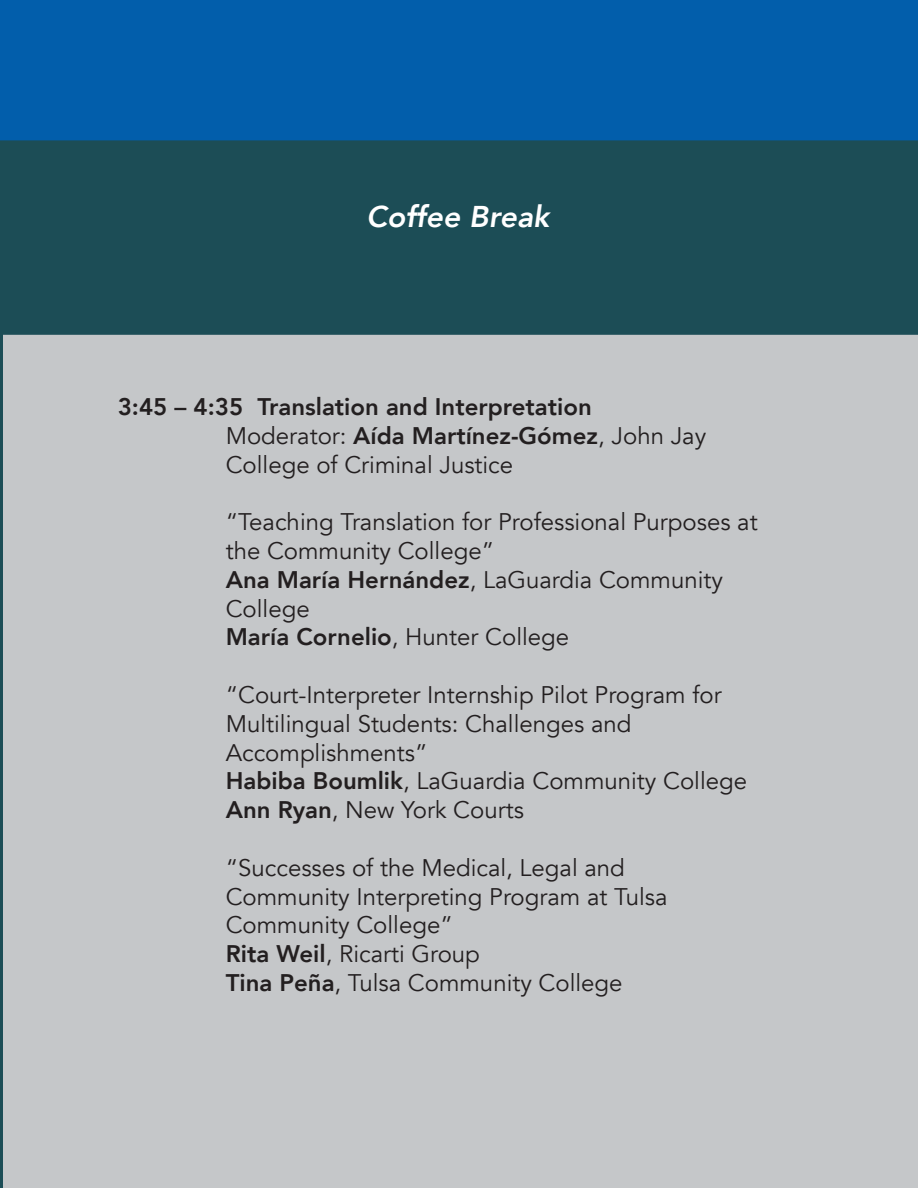
<style>
.page{position:relative;width:918px;height:1188px;background:#fff}
.page>*{position:absolute;margin:0;border:0;box-sizing:border-box;transform-origin:0 0}
.t1{font:italic 800 30px "Avenir";color:#fff}
.t2{font:24px/28.8px "Avenir";color:#231f20}
.t3{font:800 24px "Avenir";color:#231f20}
.s1{font-weight:800}
</style>
<div class="page">
<div style="left:0;top:140px;width:918px;height:1048px;background:#1c4d56"></div>
<div style="left:0;top:0;width:918px;height:140px;background:#025eab"></div>
<div style="left:3px;top:335px;width:915px;height:853px;background:#c5c7c9"></div>
<p class="t1" style="left:367px;top:199px;width:184px">Coffee Break</p>
<p class="t3" style="left:118px;top:388px;width:476px">3:45 – 4:35 Translation and Interpretation</p>
<p class="t2" style="left:226px;top:422px;width:482px">Moderator: <span class="s1">Aída Martínez-Gómez</span>, John Jay</p>
<p class="t2" style="left:226px;top:450px;width:289px">College of Criminal Justice</p>
<p class="t2" style="left:226px;top:508px;width:533px">“Teaching Translation for Professional Purposes at the Community College”</p>
<p class="t2" style="left:226px;top:566px;width:499px"><span class="s1">Ana María Hernández</span>, LaGuardia Community<br>College</p>
<p class="t2" style="left:226px;top:623px;width:345px"><span class="s1">María Cornelio</span>, Hunter College</p>
<p class="t2" style="left:226px;top:681px;width:497px">“Court-Interpreter Internship Pilot Program for<br>Multilingual Students: Challenges and<br>Accomplishments”</p>
<p class="t2" style="left:226px;top:767px;width:523px"><span class="s1">Habiba Boumlik</span>, LaGuardia Community College</p>
<p class="t2" style="left:226px;top:796px;width:300px"><span class="s1">Ann Ryan</span>, New York Courts</p>
<p class="t2" style="left:226px;top:854px;width:401px">“Successes of the Medical, Legal and</p>
<p class="t2" style="left:226px;top:882px;width:443px">Community Interpreting Program at Tulsa</p>
<p class="t2" style="left:226px;top:911px;width:229px">Community College”</p>
<p class="t2" style="left:226px;top:940px;width:256px"><span class="s1">Rita Weil</span>, Ricarti Group</p>
<p class="t2" style="left:226px;top:969px;width:398px"><span class="s1">Tina Peña</span>, Tulsa Community College</p>
</div>
